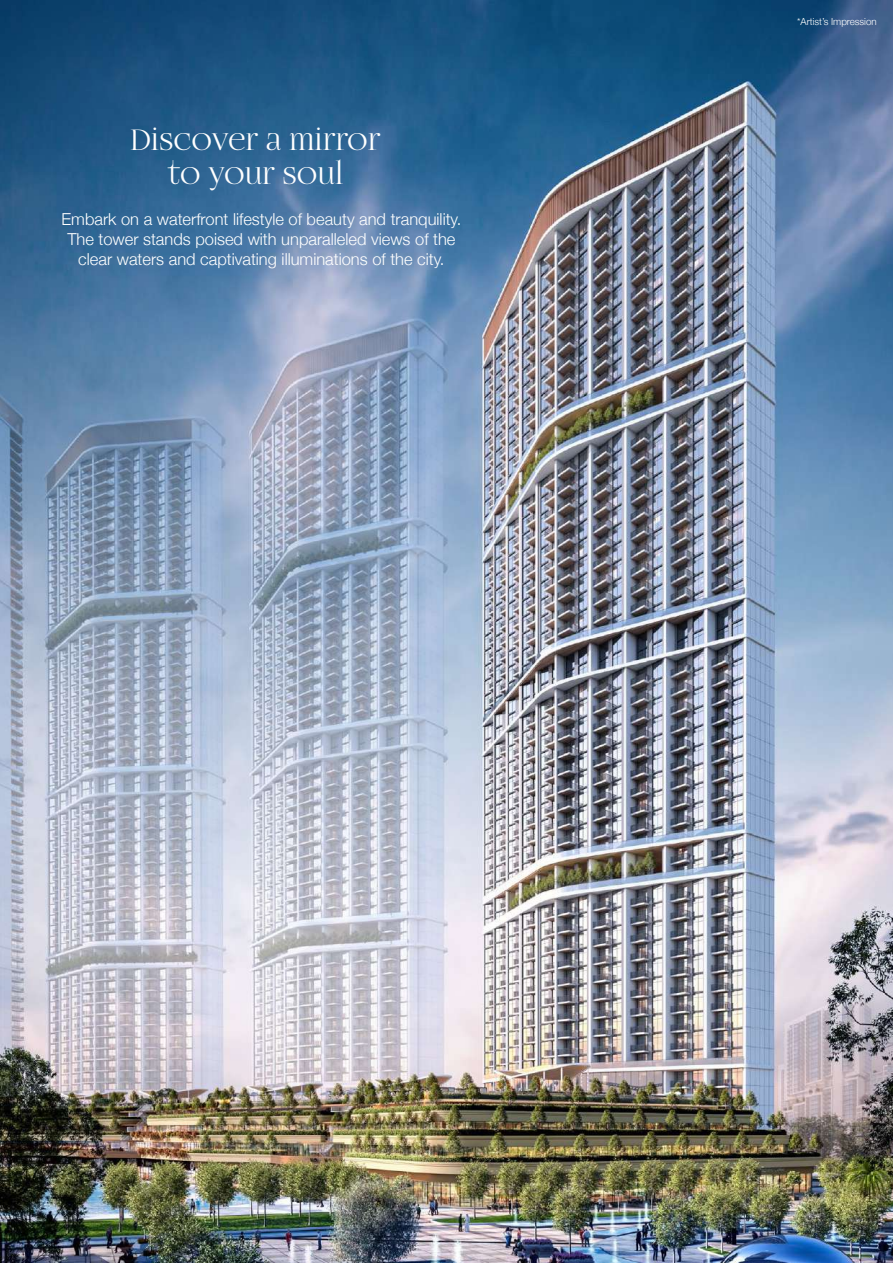
<style>
.page{position:relative;width:893px;height:1263px;background:#fff}
.page>*{position:absolute;margin:0;border:0;box-sizing:border-box;transform-origin:0 0}
.t1{font:34.2px/34px "Fogtwo No 5";color:#fff}
.t2{font:300 16.5px/20.2px "Helvetica Neue";color:#fff;text-align:center}
.t3{font:300 9.75px "Helvetica Neue";color:#fff}
</style>
<div class="page">
<img style="left:0;top:0;width:893px;height:1263px">
<svg style="left:168px;top:160px;width:31px;height:24px"></svg>
<h1 class="t1" style="left:208px;top:123px;width:174px;text-indent:-78px">Discover a mirror your soul</h1>
<p class="t2" style="left:62px;top:208px;width:401px">Embark on a waterfront lifestyle of beauty and tranquility.<br>The tower stands poised with unparalleled views of the clear waters and captivating illuminations of the city.</p>
<p class="t3" style="left:797px;top:14px;width:81px">*Artist’s Impression</p>
</div>
